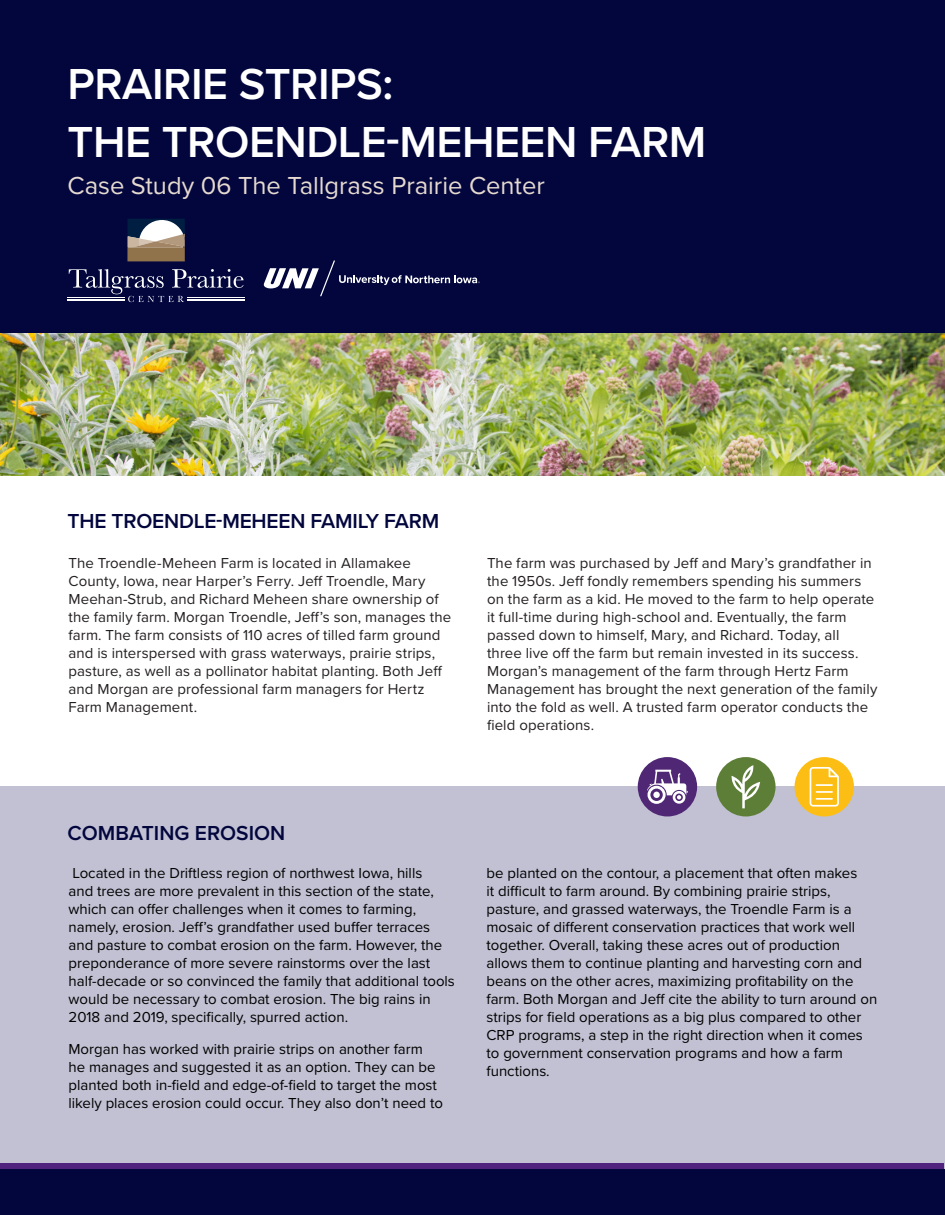
<style>
.page{position:relative;width:945px;height:1215px;background:#fff}
.page>*{position:absolute;margin:0;border:0;box-sizing:border-box;transform-origin:0 0}
.t1{font:600 45px "Proxima Nova";letter-spacing:-.01em;color:#fff}
.t2{font:25.5px "Proxima Nova";color:#e6dad0}
.Bookmania_14_pt_subhead{font:600 21px "Proxima Nova";letter-spacing:-.01em;color:#02063d}
.t3{font:15px/18px "Proxima Nova";color:#000}
.t4{font:15px/18px "Proxima Nova";letter-spacing:.005em;color:#231f20}
</style>
<div class="page">
<img style="left:0;top:332px;width:945px;height:144px">
<div style="left:0;top:787px;width:945px;height:397px;background:#c1c1d3"></div>
<div style="left:0;top:0;width:945px;height:332px;background:#02063d"></div>
<svg style="left:127px;top:219px;width:58px;height:42px;background:#978e84"></svg>
<svg style="left:69px;top:269px;width:175px;height:33px"></svg>
<hr style="left:187px;top:299px;width:58px;height:2px;background:#fff">
<hr style="left:68px;top:299px;width:57px;height:2px;background:#fff">
<hr style="left:187px;top:298px;width:58px;height:1px;background:#fff">
<hr style="left:68px;top:298px;width:57px;height:1px;background:#fff">
<svg style="left:264px;top:261px;width:216px;height:35px"></svg>
<div style="left:638px;top:757px;width:59px;height:59px;background:#4f2774;border-radius:50%"></div>
<svg style="left:647px;top:770px;width:41px;height:34px"></svg>
<div style="left:716px;top:757px;width:59px;height:59px;background:#5d7e37;border-radius:50%"></div>
<svg style="left:731px;top:765px;width:29px;height:43px"></svg>
<div style="left:795px;top:757px;width:59px;height:59px;background:#fcbe15;border-radius:50%"></div>
<svg style="left:810px;top:767px;width:29px;height:40px"></svg>
<div style="left:1px;top:1163px;width:943px;height:24px;background:#52227f"></div>
<div style="left:0;top:1169px;width:945px;height:46px;background:#02063d"></div>
<p class="t1" style="left:68px;top:50px;width:327px">PRAIRIE STRIPS:</p>
<p class="t1" style="left:68px;top:109px;width:640px">THE TROENDLE-MEHEEN FARM</p>
<p class="t2" style="left:68px;top:166px;width:479px">Case Study 06 The Tallgrass Prairie Center</p>
<p class="Bookmania_14_pt_subhead" style="left:68px;top:505px;width:373px">THE TROENDLE-MEHEEN FAMILY FARM</p>
<p class="t4" style="left:69px;top:554px;width:384px">The Troendle-Meheen Farm is located in Allamakee County, Iowa, near Harper’s Ferry. Jeff Troendle, Mary Meehan-Strub, and Richard Meheen share ownership of the family farm. Morgan Troendle, Jeff’s son, manages the farm. The farm consists of 110 acres of tilled farm ground and is interspersed with grass waterways, prairie strips, pasture, as well as a pollinator habitat planting. Both Jeff and Morgan are professional farm managers for Hertz Farm Management.</p>
<p class="t4" style="left:487px;top:554px;width:392px">The farm was purchased by Jeff and Mary’s grandfather in the 1950s. Jeff fondly remembers spending his summers on the farm as a kid. He moved to the farm to help operate it full-time during high-school and. Eventually, the farm passed down to himself, Mary, and Richard. Today, all three live off the farm but remain invested in its success.<br>Morgan’s management of the farm through Hertz Farm Management has brought the next generation of the family into the fold as well. A trusted farm operator conducts the field operations.</p>
<p class="Bookmania_14_pt_subhead" style="left:68px;top:817px;width:219px">COMBATING EROSION</p>
<p class="t3" style="left:69px;top:863px;width:388px">Located in the Driftless region of northwest Iowa, hills<br>and trees are more prevalent in this section of the state, which can offer challenges when it comes to farming, namely, erosion. Jeff’s grandfather used buffer terraces and pasture to combat erosion on the farm. However, the preponderance of more severe rainstorms over the last half-decade or so convinced the family that additional tools would be necessary to combat erosion. The big rains in 2018 and 2019, specifically, spurred action.</p>
<p class="t3" style="left:69px;top:1039px;width:376px">Morgan has worked with prairie strips on another farm he manages and suggested it as an option. They can be planted both in-field and edge-of-field to target the most likely places erosion could occur. They also don’t need to</p>
<p class="t3" style="left:487px;top:863px;width:392px">be planted on the contour, a placement that often makes<br>it difficult to farm around. By combining prairie strips, pasture, and grassed waterways, the Troendle Farm is a mosaic of different conservation practices that work well together. Overall, taking these acres out of production allows them to continue planting and harvesting corn and beans on the other acres, maximizing profitability on the farm. Both Morgan and Jeff cite the ability to turn around on strips for field operations as a big plus compared to other CRP programs, a step in the right direction when it comes to government conservation programs and how a farm functions.</p>
</div>
